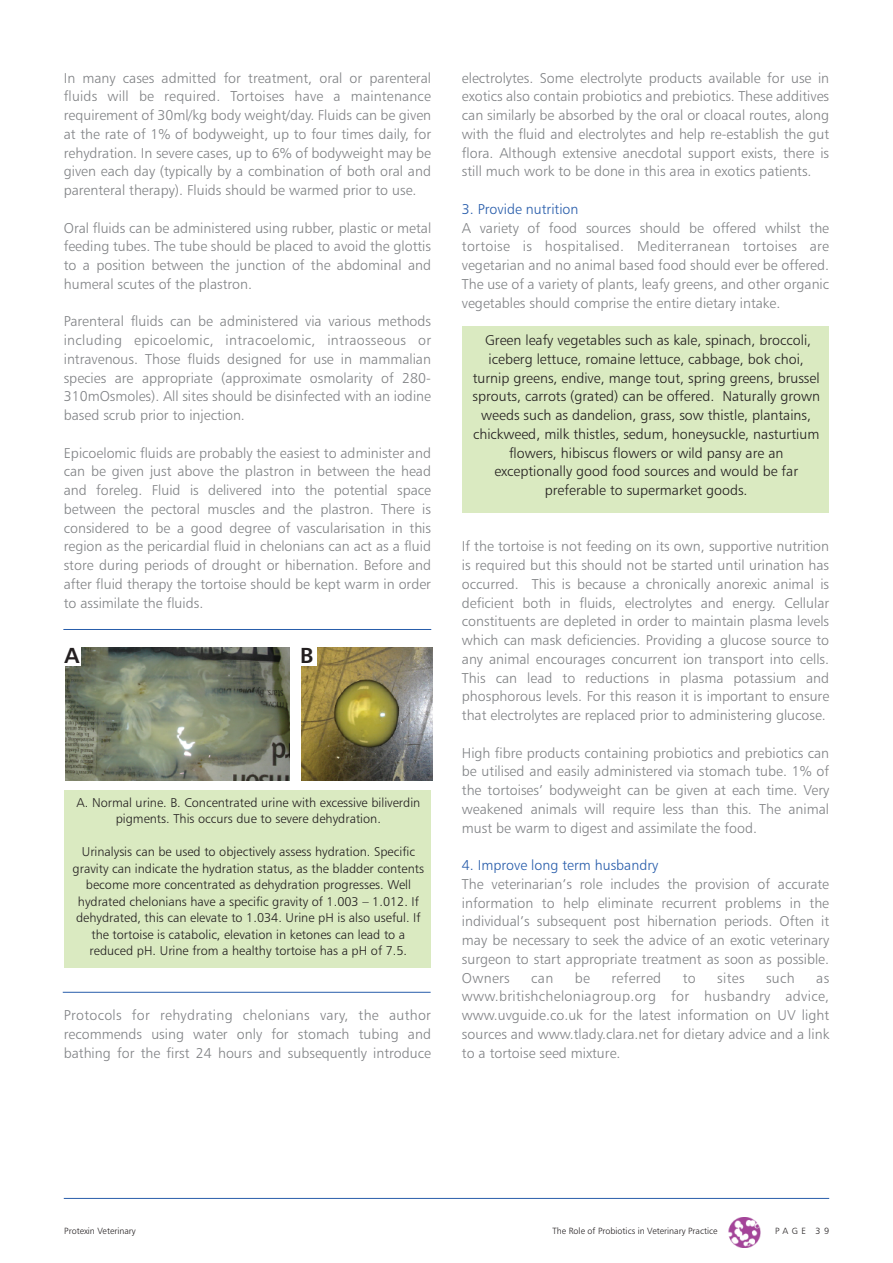
<style>
.page{position:relative;width:893px;height:1263px;background:#fff}
.page>*{position:absolute;margin:0;border:0;box-sizing:border-box;transform-origin:0 0}
.t1{font:21.75px "Humanist 777 BT Bold B";color:#231f20}
.t2{font:14.25px/18.8px "Humanist 777 BT Light B";color:#808285;text-align:justify}
.t3{font:14.25px/18.8px "Humanist 777 BT Light B";color:#231f20;text-align:center}
.t4{font:14.25px "Humanist 777 BT Light B";color:#275caa}
.t5{font:14.25px "Humanist 777 BT Light B";letter-spacing:.02em;color:#808285}
.t6{font:12.75px/16.5px "Humanist 777 BT Light B";color:#231f20;text-align:center}
.t7{font:9px "Humanist 777 BT Light B";color:#231f20}
</style>
<div class="page">
<img style="left:301px;top:648px;width:131px;height:133px">
<img style="left:65px;top:648px;width:225px;height:133px">
<hr style="left:63px;top:629px;width:368px;height:1px;background:#275caa">
<div style="left:64px;top:790px;width:366px;height:178px;background:#daeac1"></div>
<div style="left:462px;top:326px;width:367px;height:186px;background:#daeac1"></div>
<div style="left:300px;top:647px;width:17px;height:19px;background:#fff"></div>
<hr style="left:63px;top:992px;width:368px;height:1px;background:#275caa">
<div style="left:65px;top:647px;width:16px;height:19px;background:#fff"></div>
<img style="left:728px;top:1217px;width:32px;height:30px">
<hr style="left:64px;top:1198px;width:765px;height:1px;background:#275caa">
<p class="t2" style="left:64px;top:69px;width:369px">In many cases admitted for treatment, oral or parenteral fluids will be required. Tortoises have a maintenance requirement of 30ml/kg body weight/day. Fluids can be given at the rate of 1% of bodyweight, up to four times daily, for rehydration. In severe cases, up to 6% of bodyweight may be given each day (typically by a combination of both oral and parenteral therapy). Fluids should be warmed prior to use.</p>
<p class="t2" style="left:64px;top:219px;width:369px">Oral fluids can be administered using rubber, plastic or metal feeding tubes. The tube should be placed to avoid the glottis to a position between the junction of the abdominal and humeral scutes of the plastron.</p>
<p class="t2" style="left:64px;top:313px;width:369px">Parenteral fluids can be administered via various methods including epicoelomic, intracoelomic, intraosseous or intravenous. Those fluids designed for use in mammalian species are appropriate (approximate osmolarity of 280- 310mOsmoles). All sites should be disinfected with an iodine based scrub prior to injection.</p>
<p class="t2" style="left:64px;top:444px;width:369px">Epicoelomic fluids are probably the easiest to administer and can be given just above the plastron in between the head and foreleg. Fluid is delivered into the potential space between the pectoral muscles and the plastron. There is considered to be a good degree of vascularisation in this region as the pericardial fluid in chelonians can act as a fluid store during periods of drought or hibernation. Before and after fluid therapy the tortoise should be kept warm in order to assimilate the fluids.</p>
<h1 class="t1" style="left:65px;top:647px;width:16px">A</h1>
<h1 class="t1" style="left:300px;top:647px;width:15px">B</h1>
<p class="t6" style="left:76px;top:795px;width:345px">A. Normal urine. B. Concentrated urine with excessive biliverdin pigments. This occurs due to severe dehydration.</p>
<p class="t6" style="left:73px;top:845px;width:353px">Urinalysis can be used to objectively assess hydration. Specific gravity can indicate the hydration status, as the bladder contents become more concentrated as dehydration progresses. Well hydrated chelonians have a specific gravity of 1.003 – 1.012. If dehydrated, this can elevate to 1.034. Urine pH is also useful. If the tortoise is catabolic, elevation in ketones can lead to a reduced pH. Urine from a healthy tortoise has a pH of 7.5.</p>
<p class="t2" style="left:64px;top:1007px;width:369px">Protocols for rehydrating chelonians vary, the author recommends using water only for stomach tubing and bathing for the first 24 hours and subsequently introduce</p>
<p class="t2" style="left:462px;top:69px;width:369px">electrolytes. Some electrolyte products available for use in exotics also contain probiotics and prebiotics. These additives can similarly be absorbed by the oral or cloacal routes, along with the fluid and electrolytes and help re-establish the gut flora. Although extensive anecdotal support exists, there is still much work to be done in this area in exotics patients.</p>
<p class="t4" style="left:462px;top:203px;width:118px">3. Provide nutrition</p>
<p class="t2" style="left:462px;top:219px;width:369px">A variety of food sources should be offered whilst the tortoise is hospitalised. Mediterranean tortoises are vegetarian and no animal based food should ever be offered.<br>The use of a variety of plants, leafy greens, and other organic vegetables should comprise the entire dietary intake.</p>
<p class="t3" style="left:472px;top:332px;width:349px">Green leafy vegetables such as kale, spinach, broccoli, iceberg lettuce, romaine lettuce, cabbage, bok choi, turnip greens, endive, mange tout, spring greens, brussel sprouts, carrots (grated) can be offered. Naturally grown weeds such as dandelion, grass, sow thistle, plantains, chickweed, milk thistles, sedum, honeysuckle, nasturtium flowers, hibiscus flowers or wild pansy are an exceptionally good food sources and would be far preferable to supermarket goods.</p>
<p class="t2" style="left:462px;top:538px;width:369px">If the tortoise is not feeding on its own, supportive nutrition is required but this should not be started until urination has occurred. This is because a chronically anorexic animal is deficient both in fluids, electrolytes and energy. Cellular constituents are depleted in order to maintain plasma levels which can mask deficiencies. Providing a glucose source to any animal encourages concurrent ion transport into cells.<br>This can lead to reductions in plasma potassium and phosphorous levels. For this reason it is important to ensure that electrolytes are replaced prior to administering glucose.</p>
<p class="t2" style="left:462px;top:744px;width:369px">High fibre products containing probiotics and prebiotics can be utilised and easily administered via stomach tube. 1% of the tortoises’ bodyweight can be given at each time. Very weakened animals will require less than this. The animal must be warm to digest and assimilate the food.</p>
<p class="t4" style="left:462px;top:859px;width:198px">4. Improve long term husbandry</p>
<p class="t2" style="left:462px;top:876px;width:369px">The veterinarian’s role includes the provision of accurate information to help eliminate recurrent problems in the individual’s subsequent post hibernation periods. Often it may be necessary to seek the advice of an exotic veterinary surgeon to start appropriate treatment as soon as possible.<br>Owners</p>
<p class="t2" style="left:531px;top:969px;width:24px">can</p>
<p class="t2" style="left:575px;top:969px;width:17px">be</p>
<p class="t5" style="left:611px;top:972px;width:51px">referred</p>
<p class="t2" style="left:683px;top:969px;width:15px">to</p>
<p class="t2" style="left:717px;top:969px;width:29px">sites</p>
<p class="t2" style="left:766px;top:969px;width:30px">such</p>
<p class="t2" style="left:462px;top:969px;width:369px;text-indent:354px">as www.britishcheloniagroup.org for husbandry advice, www.uvguide.co.uk for the latest information on UV light sources and www.tlady.clara.net for dietary advice and a link to a tortoise seed mixture.</p>
<p class="t7" style="left:64px;top:1227px;width:73px">Protexin Veterinary</p>
<p class="t7" style="left:552px;top:1227px;width:166px">The Role of Probiotics in Veterinary Practice</p>
<p class="t7" style="left:775px;top:1227px;width:56px">PAGE 39</p>
</div>
